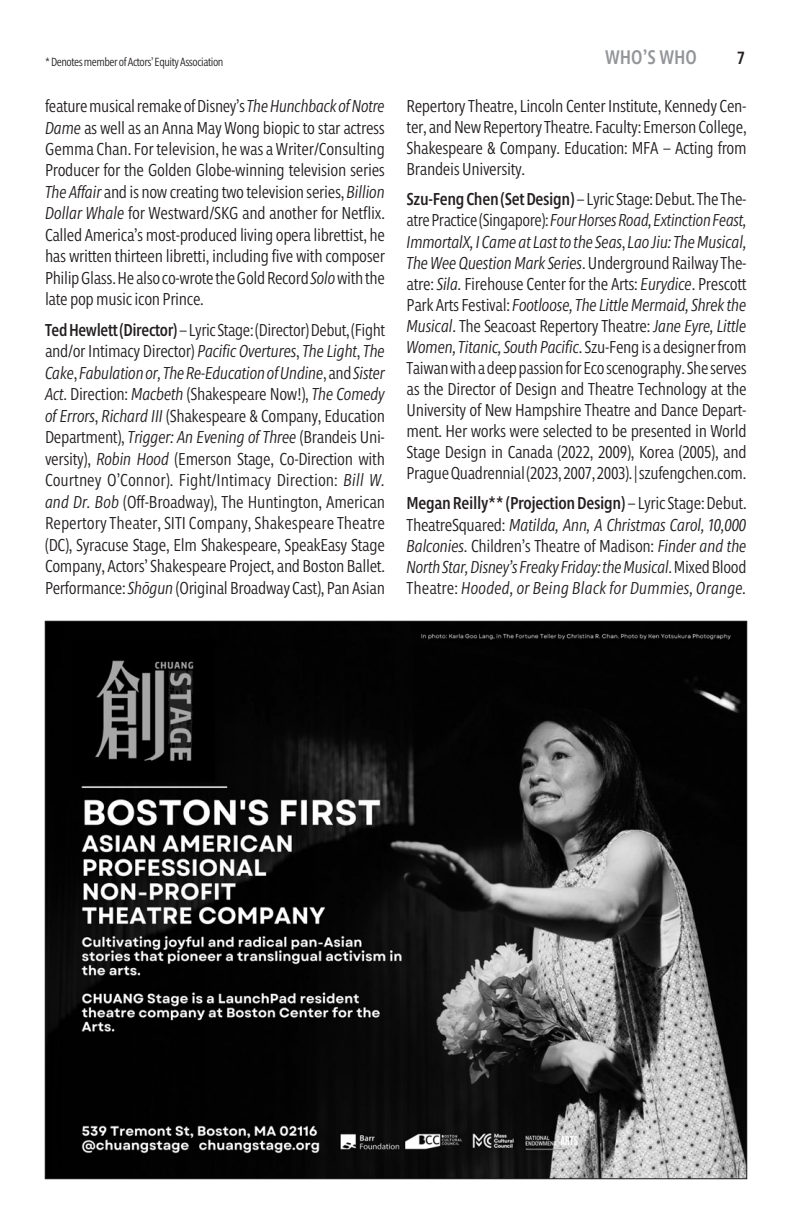
<style>
.page{position:relative;width:792px;height:1224px;background:#fff}
.page>*{position:absolute;margin:0;border:0;box-sizing:border-box;transform-origin:0 0}
.t1{font:500 condensed 20px "Morandi";color:#939598}
.t2{font:500 condensed 18px "Morandi";color:#231f20}
.t3{font:300 condensed 17.6px/21.4px "Morandi";letter-spacing:-.02em;color:#231f20;text-align:justify}
.t4{font:italic 300 condensed 17.6px/21px "Morandi";color:#231f20;text-align:justify}
.t5{font:300 condensed 12px "Morandi";letter-spacing:-.04em;color:#231f20}
.s1{font-style:italic}
.s2{font-weight:500}
.s3{font-weight:500;font-style:normal}
.s4{font-style:normal}
</style>
<div class="page">
<img style="left:47px;top:623px;width:698px;height:554px">
<p class="t5" style="left:45px;top:53px;width:180px">* Denotes member of Actors’ Equity Association</p>
<p class="t1" style="left:605px;top:42px;width:93px">WHO’S WHO</p>
<p class="t2" style="left:737px;top:44px;width:9px">7</p>
<p class="t3" style="left:45px;top:94px;width:342px">feature musical remake of Disney’s <span class="s1">The Hunchback of Notre Dame</span> as well as an Anna May Wong biopic to star actress Gemma Chan. For television, he was a Writer/Consulting Producer for the Golden Globe-winning television series <span class="s1">The Affair</span> and is now creating two television series, <span class="s1">Billion Dollar Whale</span> for Westward/SKG and another for Netflix.<br>Called America’s most-produced living opera librettist, he has written thirteen libretti, including five with composer Philip Glass. He also co-wrote the Gold Record <span class="s1">Solo</span> with the late pop music icon Prince.</p>
<p class="t3" style="left:45px;top:318px;width:342px"><span class="s2">Ted Hewlett (Director)</span> – Lyric Stage: (Director) Debut, (Fight and/or Intimacy Director) <span class="s1">Pacific Overtures</span>, <span class="s1">The Light</span>, <span class="s1">The Cake</span>, <span class="s1">Fabulation or, The Re-Education of Undine</span>, and <span class="s1">Sister Act</span>. Direction: <span class="s1">Macbeth</span> (Shakespeare Now!), <span class="s1">The Comedy of Errors</span>, <span class="s1">Richard III</span> (Shakespeare &amp; Company, Education Department), <span class="s1">Trigger: An Evening of Three</span> (Brandeis Uni&shy;versity), <span class="s1">Robin Hood</span> (Emerson Stage, Co-Direction with Courtney O’Connor). Fight/Intimacy Direction: <span class="s1">Bill W. and Dr. Bob</span> (Off-Broadway), The Huntington, American Repertory Theater, SITI Company, Shakespeare Theatre (DC), Syracuse Stage, Elm Shakespeare, SpeakEasy Stage Company, Actors’ Shakespeare Project, and Boston Ballet.<br>Performance: <span class="s1">Shōgun</span> (Original Broadway Cast), Pan Asian</p>
<p class="t3" style="left:407px;top:94px;width:342px">Repertory Theatre, Lincoln Center Institute, Kennedy Cen&shy;ter, and New Repertory Theatre. Faculty: Emerson College, Shakespeare &amp; Company. Education: MFA – Acting from Brandeis University.</p>
<p class="t3" style="left:407px;top:187px;width:342px"><span class="s2">Szu-Feng Chen (Set Design)</span> – Lyric Stage: Debut. The The&shy;atre Practice (Singapore): <span class="s1">Four Horses Road, Extinction Feast, ImmortalX, I Came at Last to the Seas</span>, <span class="s1">Lao Jiu: The Musical, The Wee Question Mark Series</span>. Underground Railway The&shy;atre: <span class="s1">Sila.</span> Firehouse Center for the Arts: <span class="s1">Eurydice</span>. Prescott Park Arts Festival: <span class="s1">Footloose, The Little Mermaid, Shrek the Musical</span>. The Seacoast Repertory Theatre: <span class="s1">Jane Eyre, Little Women, Titanic, South Pacific</span>. Szu-Feng is a designer from Taiwan with a deep passion for Eco scenography. She serves as the Director of Design and Theatre Technology at the University of New Hampshire Theatre and Dance Depart&shy;ment. Her works were selected to be presented in World Stage Design in Canada (2022, 2009), Korea (2005), and Prague Quadrennial (2023, 2007, 2003). | szufengchen.com.</p>
<p class="t4" style="left:407px;top:492px;width:342px"><span class="s3">Megan Reilly** (Projection Design)</span> <span class="s4">– Lyric Stage: Debut.<br>TheatreSquared:</span> Matilda, Ann, A Christmas Carol, 10,000<br>Balconies<span class="s4">. Children’s Theatre of Madison:</span> Finder and the North Star, Disney’s Freaky Friday: the Musical<span class="s4">. Mixed Blood Theatre:</span> Hooded, or Being Black for Dummies, Orange.</p>
</div>
